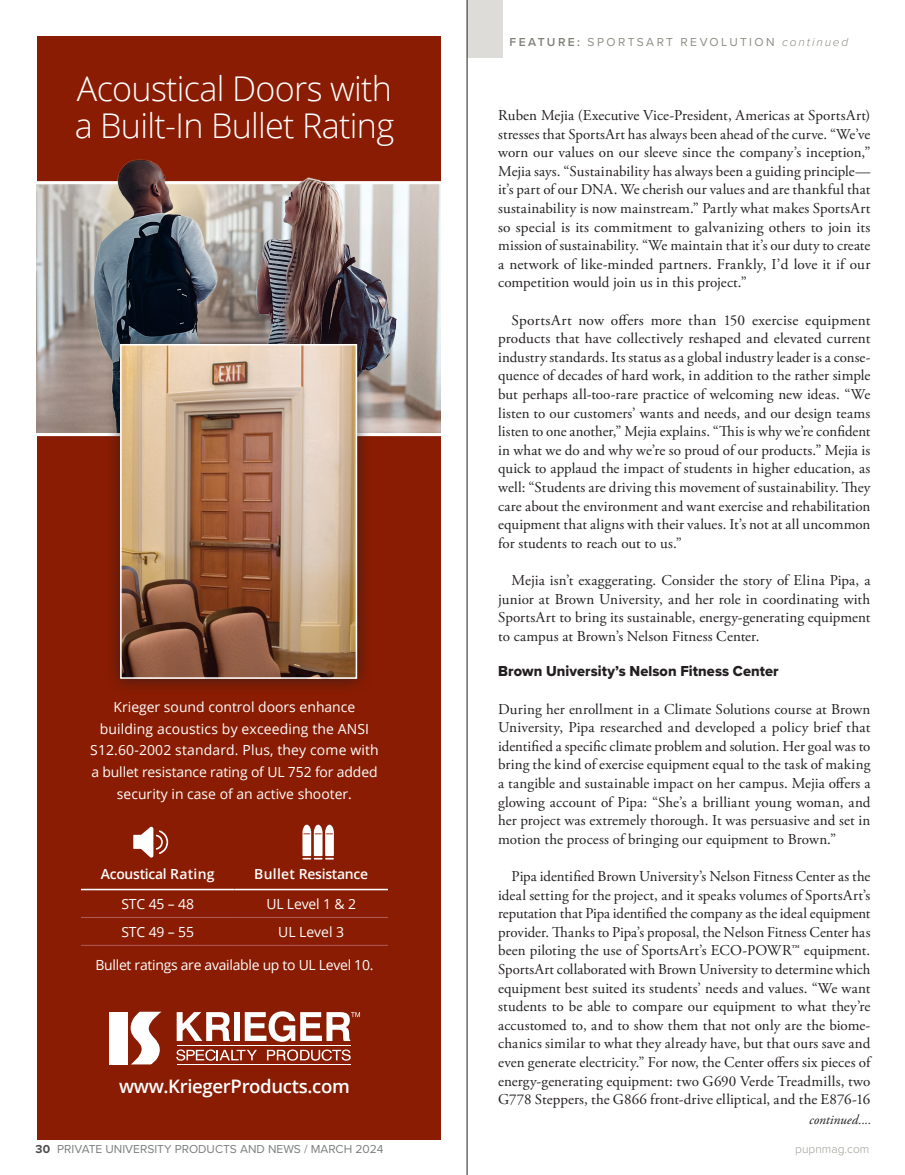
<style>
.page{position:relative;width:905px;height:1175px;background:#fff}
.page>*{position:absolute;margin:0;border:0;box-sizing:border-box;transform-origin:0 0}
.t1{font:300 34.05px/37.2px "Open Sans";letter-spacing:-.02em;color:#fff}
.t2{font:600 18.6px "Open Sans";letter-spacing:-.02em;color:#fff}
.t3{font:15px/18.6px "Adobe Garamond Pro";color:#231f20;text-align:justify}
.t4{font:15px "Proxima Nova Extrabld";letter-spacing:.005em;color:#231f20}
.t5{font:13.95px/21.8px "Open Sans";color:#fff;text-align:center}
.t6{font:13.95px "Open Sans";letter-spacing:-.02em;color:#fff}
.t7{font:600 13.95px "Open Sans";letter-spacing:-.02em;color:#fff}
.t8{font:italic 13.5px "Adobe Garamond Pro";color:#231f20}
.t9{font:12px "Proxima Nova";color:#7c7f7e}
.t10{font:12px "Proxima Nova";letter-spacing:.2em;color:#8e8e85}
.t11{font:300 12px "Proxima Nova";color:#9f9f97}
.s1{font-weight:600;color:#7f8077}
.s2{font-weight:300;font-style:italic}
.s3{font-weight:700;color:#4b4c4d}
</style>
<div class="page">
<div style="left:466px;top:0;width:36px;height:58px;background:#dddcd9"></div>
<hr style="left:466px;top:0;width:1px;height:1174px;background:#231f20">
<div style="left:37px;top:37px;width:403px;height:1103px;background:#891c02"></div>
<div style="left:109px;top:1011px;width:18px;height:53px;background:#fff"></div>
<svg style="left:131px;top:1011px;width:31px;height:53px"></svg>
<svg style="left:177px;top:1012px;width:53px;height:29px"></svg>
<div style="left:234px;top:1012px;width:6px;height:29px;background:#fff"></div>
<hr style="left:177px;top:1045px;width:173px;height:1px;background:#fff">
<svg style="left:176px;top:1049px;width:81px;height:11px"></svg>
<svg style="left:267px;top:1049px;width:83px;height:11px"></svg>
<hr style="left:177px;top:1064px;width:173px;height:1px;background:#fff">
<svg style="left:245px;top:1011px;width:115px;height:30px"></svg>
<img style="left:37px;top:184px;width:403px;height:249px">
<hr style="left:37px;top:181px;width:403px;height:3px;background:#fff">
<img style="left:82px;top:159px;width:320px;height:274px">
<hr style="left:37px;top:433px;width:403px;height:3px;background:#fff">
<div style="left:104px;top:328px;width:269px;height:366px;background:#231f20;opacity:.75"></div>
<img style="left:123px;top:347px;width:231px;height:329px">
<div style="left:120px;top:344px;width:237px;height:335px;border:2px solid #fff"></div>
<hr style="left:81px;top:888px;width:153px;height:2px;background:#fff">
<hr style="left:234px;top:888px;width:154px;height:2px;background:#fff">
<hr style="left:81px;top:917px;width:153px;height:1px;background:#ae5f60">
<hr style="left:234px;top:917px;width:154px;height:1px;background:#ae5f60">
<hr style="left:81px;top:945px;width:153px;height:1px;background:#ae5f60">
<hr style="left:234px;top:945px;width:154px;height:1px;background:#ae5f60">
<svg style="left:133px;top:826px;width:35px;height:31px"></svg>
<svg style="left:302px;top:824px;width:32px;height:35px"></svg>
<h1 class="t1" style="left:75px;top:69px;width:321px">Acoustical Doors with a Built-In Bullet Rating</h1>
<p class="t5" style="left:90px;top:695px;width:290px">Krieger sound control doors enhance building acoustics by exceeding the ANSI S12.60-2002 standard. Plus, they come with a bullet resistance rating of UL 752 for added security in case of an active shooter.</p>
<p class="t7" style="left:101px;top:864px;width:115px">Acoustical Rating</p>
<p class="t7" style="left:254px;top:864px;width:115px">Bullet Resistance</p>
<p class="t5" style="left:121px;top:892px;width:74px">STC 45 – 48</p>
<p class="t5" style="left:266px;top:892px;width:91px">UL Level 1 &amp; 2</p>
<p class="t5" style="left:121px;top:920px;width:74px">STC 49 – 55</p>
<p class="t5" style="left:278px;top:920px;width:68px">UL Level 3</p>
<p class="t6" style="left:96px;top:955px;width:279px">Bullet ratings are available up to UL Level 10.</p>
<p class="t2" style="left:119px;top:1074px;width:232px">www.KriegerProducts.com</p>
<p class="t10" style="left:509px;top:33px;width:340px"><span class="s1">FEATURE:</span> SPORTSART REVOLUTION <span class="s2">continued</span></p>
<p class="t3" style="left:498px;top:106px;width:374px">Ruben Mejia (Executive Vice-President, Americas at SportsArt) stresses that SportsArt has always been ahead of the curve. “We’ve worn our values on our sleeve since the company’s inception,” Mejia says. “Sustainability has always been a guiding principle— it’s part of our DNA. We cherish our values and are thankful that sustainability is now mainstream.” Partly what makes SportsArt so special is its commitment to galvanizing others to join its mission of sustainability. “We maintain that it’s our duty to create a network of like-minded partners. Frankly, I’d love it if our competition would join us in this project.”</p>
<p class="t3" style="left:498px;top:311px;width:374px;text-indent:14px">SportsArt now offers more than 150 exercise equipment products that have collectively reshaped and elevated current industry standards. Its status as a global industry leader is a conse&shy;quence of decades of hard work, in addition to the rather simple but perhaps all-too-rare practice of welcoming new ideas. “We listen to our customers’ wants and needs, and our design teams listen to one another,” Mejia explains. “This is why we’re confident in what we do and why we’re so proud of our products.” Mejia is quick to applaud the impact of students in higher education, as well: “Students are driving this movement of sustainability. They care about the environment and want exercise and rehabilitation equipment that aligns with their values. It’s not at all uncommon for students to reach out to us.”</p>
<p class="t3" style="left:498px;top:571px;width:374px;text-indent:14px">Mejia isn’t exaggerating. Consider the story of Elina Pipa, a junior at Brown University, and her role in coordinating with SportsArt to bring its sustainable, energy-generating equipment to campus at Brown’s Nelson Fitness Center.</p>
<p class="t4" style="left:498px;top:660px;width:282px">Brown University’s Nelson Fitness Center</p>
<p class="t3" style="left:498px;top:700px;width:374px">During her enrollment in a Climate Solutions course at Brown University, Pipa researched and developed a policy brief that identified a specific climate problem and solution. Her goal was to bring the kind of exercise equipment equal to the task of making a tangible and sustainable impact on her campus. Mejia offers a glowing account of Pipa: “She’s a brilliant young woman, and her project was extremely thorough. It was persuasive and set in motion the process of bringing our equipment to Brown.”</p>
<p class="t3" style="left:498px;top:867px;width:374px;text-indent:14px">Pipa identified Brown University’s Nelson Fitness Center as the ideal setting for the project, and it speaks volumes of SportsArt’s reputation that Pipa identified the company as the ideal equipment provider. Thanks to Pipa’s proposal, the Nelson Fitness Center has been piloting the use of SportsArt’s ECO-POWR™ equipment.<br>SportsArt collaborated with Brown University to determine which equipment best suited its students’ needs and values. “We want students to be able to compare our equipment to what they’re accustomed to, and to show them that not only are the biome&shy;chanics similar to what they already have, but that ours save and even generate electricity.” For now, the Center offers six pieces of energy-generating equipment: two G690 Verde Treadmills, two G778 Steppers, the G866 front-drive elliptical, and the E876-16</p>
<p class="t8" style="left:809px;top:1111px;width:64px">continued....</p>
<p class="t9" style="left:36px;top:1139px;width:349px"><span class="s3">30</span> PRIVATE UNIVERSITY PRODUCTS AND NEWS / MARCH 2024</p>
<p class="t11" style="left:795px;top:1139px;width:75px">pupnmag.com</p>
</div>
